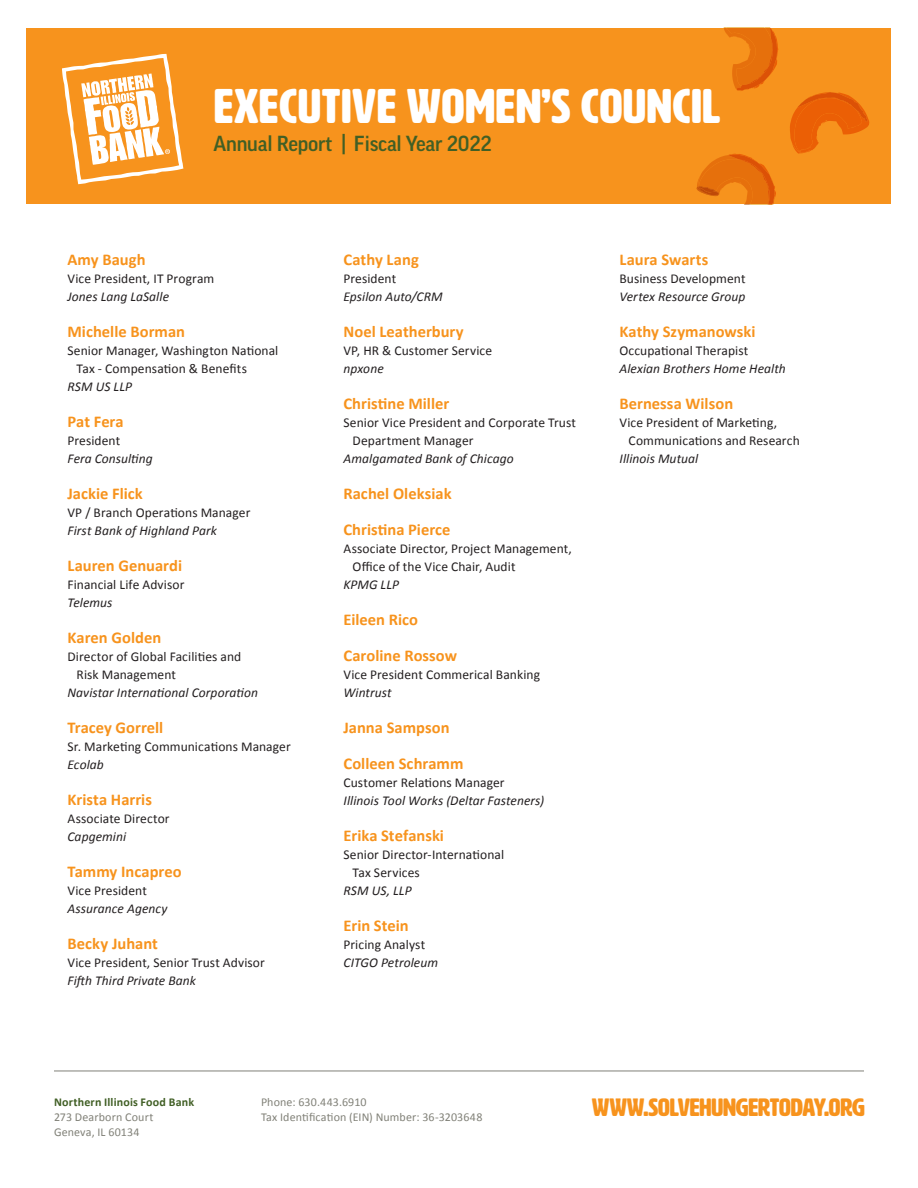
<style>
.page{position:relative;width:918px;height:1188px;background:#fff}
.page>*{position:absolute;margin:0;border:0;box-sizing:border-box;transform-origin:0 0}
.t1{font:48px "HWT Artz";letter-spacing:.02em;color:#fff}
.t2{font:24.75px "HWT Artz";letter-spacing:-.005em;color:#f7931d}
.t3{font:500 21px "Good Pro";letter-spacing:-.01em;color:#415f25}
.t4{font:700 16.5px/36px "Calibri";color:#f7931d}
.t5{font:13.5px/18px "Calibri";letter-spacing:.005em;color:#231f20}
.t6{font:italic 13.5px "Calibri";letter-spacing:.005em;color:#231f20}
.t7{font:12px/15px "Calibri";letter-spacing:.01em;color:#818178}
.t8{font:700 12px "Calibri";letter-spacing:.015em;color:#415f25}
</style>
<div class="page">
<div style="left:27px;top:28px;width:864px;height:176px;background:#f7931d"></div>
<svg style="left:62px;top:54px;width:122px;height:131px"></svg>
<hr style="left:54px;top:1071px;width:810px;height:1px;background:#818178">
<svg style="left:696px;top:28px;width:174px;height:176px"></svg>
<h1 class="t1" style="left:214px;top:81px;width:508px">EXECUTIVE WOMEN’S COUNCIL</h1>
<h3 class="t3" style="left:214px;top:131px;width:280px">Annual Report | Fiscal Year 2022</h3>
<p class="t4" style="left:68px;top:241px;width:80px">Amy Baugh</p>
<p class="t5" style="left:68px;top:269px;width:148px">Vice President, IT Program</p>
<p class="t6" style="left:68px;top:287px;width:103px">Jones Lang LaSalle</p>
<p class="t4" style="left:68px;top:313px;width:119px">Michelle Borman</p>
<p class="t5" style="left:77px;top:341px;width:203px;text-indent:-9px">Senior Manager, Washington National<br>Tax - Compensation &amp; Benefits</p>
<p class="t6" style="left:68px;top:377px;width:66px">RSM US LLP</p>
<p class="t4" style="left:68px;top:403px;width:58px">Pat Fera</p>
<p class="t5" style="left:67px;top:431px;width:54px">President</p>
<p class="t6" style="left:67px;top:449px;width:87px">Fera Consulting</p>
<p class="t4" style="left:68px;top:475px;width:77px">Jackie Flick</p>
<p class="t5" style="left:68px;top:503px;width:184px">VP / Branch Operations Manager</p>
<p class="t6" style="left:68px;top:521px;width:151px">First Bank of Highland Park</p>
<p class="t4" style="left:68px;top:547px;width:116px">Lauren Genuardi</p>
<p class="t5" style="left:68px;top:575px;width:118px">Financial Life Advisor</p>
<p class="t6" style="left:68px;top:593px;width:46px">Telemus</p>
<p class="t4" style="left:68px;top:619px;width:95px">Karen Golden</p>
<p class="t5" style="left:77px;top:647px;width:166px;text-indent:-9px">Director of Global Facilities and<br>Risk Management</p>
<p class="t6" style="left:68px;top:683px;width:192px">Navistar International Corporation</p>
<p class="t4" style="left:68px;top:709px;width:97px">Tracey Gorrell</p>
<p class="t5" style="left:68px;top:737px;width:225px">Sr. Marketing Communications Manager</p>
<p class="t6" style="left:68px;top:755px;width:38px">Ecolab</p>
<p class="t4" style="left:68px;top:781px;width:86px">Krista Harris</p>
<p class="t5" style="left:68px;top:809px;width:104px">Associate Director</p>
<p class="t6" style="left:68px;top:827px;width:60px">Capgemini</p>
<p class="t4" style="left:68px;top:853px;width:116px">Tammy Incapreo</p>
<p class="t5" style="left:68px;top:881px;width:81px">Vice President</p>
<p class="t6" style="left:68px;top:899px;width:101px">Assurance Agency</p>
<p class="t4" style="left:68px;top:925px;width:92px">Becky Juhant</p>
<p class="t5" style="left:68px;top:953px;width:199px">Vice President, Senior Trust Advisor</p>
<p class="t6" style="left:68px;top:971px;width:130px">Fifth Third Private Bank</p>
<p class="t4" style="left:344px;top:241px;width:77px">Cathy Lang</p>
<p class="t5" style="left:344px;top:269px;width:54px">President</p>
<p class="t6" style="left:344px;top:287px;width:101px">Epsilon Auto/CRM</p>
<p class="t4" style="left:344px;top:313px;width:122px">Noel Leatherbury</p>
<p class="t5" style="left:344px;top:341px;width:150px">VP, HR &amp; Customer Service</p>
<p class="t6" style="left:344px;top:359px;width:42px">npxone</p>
<p class="t4" style="left:344px;top:385px;width:107px">Christine Miller</p>
<p class="t5" style="left:353px;top:413px;width:225px;text-indent:-9px">Senior Vice President and Corporate Trust<br>Department Manager</p>
<p class="t6" style="left:344px;top:449px;width:172px">Amalgamated Bank of Chicago</p>
<p class="t4" style="left:344px;top:475px;width:110px">Rachel Oleksiak<br>Christina Pierce</p>
<p class="t5" style="left:353px;top:539px;width:221px;text-indent:-9px">Associate Director, Project Management,<br>Office of the Vice Chair, Audit</p>
<p class="t6" style="left:344px;top:575px;width:57px">KPMG LLP</p>
<p class="t4" style="left:344px;top:601px;width:115px">Eileen Rico<br>Caroline Rossow</p>
<p class="t5" style="left:344px;top:665px;width:198px">Vice President Commerical Banking</p>
<p class="t6" style="left:344px;top:683px;width:50px">Wintrust</p>
<p class="t4" style="left:344px;top:709px;width:121px">Janna Sampson<br>Colleen Schramm</p>
<p class="t5" style="left:344px;top:773px;width:163px">Customer Relations Manager</p>
<p class="t6" style="left:344px;top:791px;width:202px">Illinois Tool Works (Deltar Fasteners)</p>
<p class="t4" style="left:344px;top:817px;width:102px">Erika Stefanski</p>
<p class="t5" style="left:353px;top:845px;width:153px;text-indent:-9px">Senior Director-International<br>Tax Services</p>
<p class="t6" style="left:344px;top:881px;width:70px">RSM US, LLP</p>
<p class="t4" style="left:344px;top:907px;width:67px">Erin Stein</p>
<p class="t5" style="left:344px;top:935px;width:83px">Pricing Analyst</p>
<p class="t6" style="left:344px;top:953px;width:96px">CITGO Petroleum</p>
<p class="t4" style="left:620px;top:241px;width:90px">Laura Swarts</p>
<p class="t5" style="left:620px;top:269px;width:128px">Business Development</p>
<p class="t6" style="left:620px;top:287px;width:128px">Vertex Resource Group</p>
<p class="t4" style="left:620px;top:313px;width:137px">Kathy Szymanowski</p>
<p class="t5" style="left:620px;top:341px;width:130px">Occupational Therapist</p>
<p class="t6" style="left:620px;top:359px;width:168px">Alexian Brothers Home Health</p>
<p class="t4" style="left:620px;top:385px;width:115px">Bernessa Wilson</p>
<p class="t5" style="left:629px;top:413px;width:173px;text-indent:-9px">Vice President of Marketing,<br>Communications and Research</p>
<p class="t6" style="left:620px;top:449px;width:80px">Illinois Mutual</p>
<p class="t8" style="left:54px;top:1093px;width:142px">Northern Illinois Food Bank</p>
<p class="t7" style="left:54px;top:1109px;width:101px">273 Dearborn Court<br>Geneva, IL 60134</p>
<p class="t7" style="left:261px;top:1094px;width:223px">Phone: 630.443.6910<br>Tax Identification (EIN) Number: 36-3203648</p>
<h2 class="t2" style="left:592px;top:1095px;width:275px">WWW.SOLVEHUNGERTODAY.ORG</h2>
</div>
